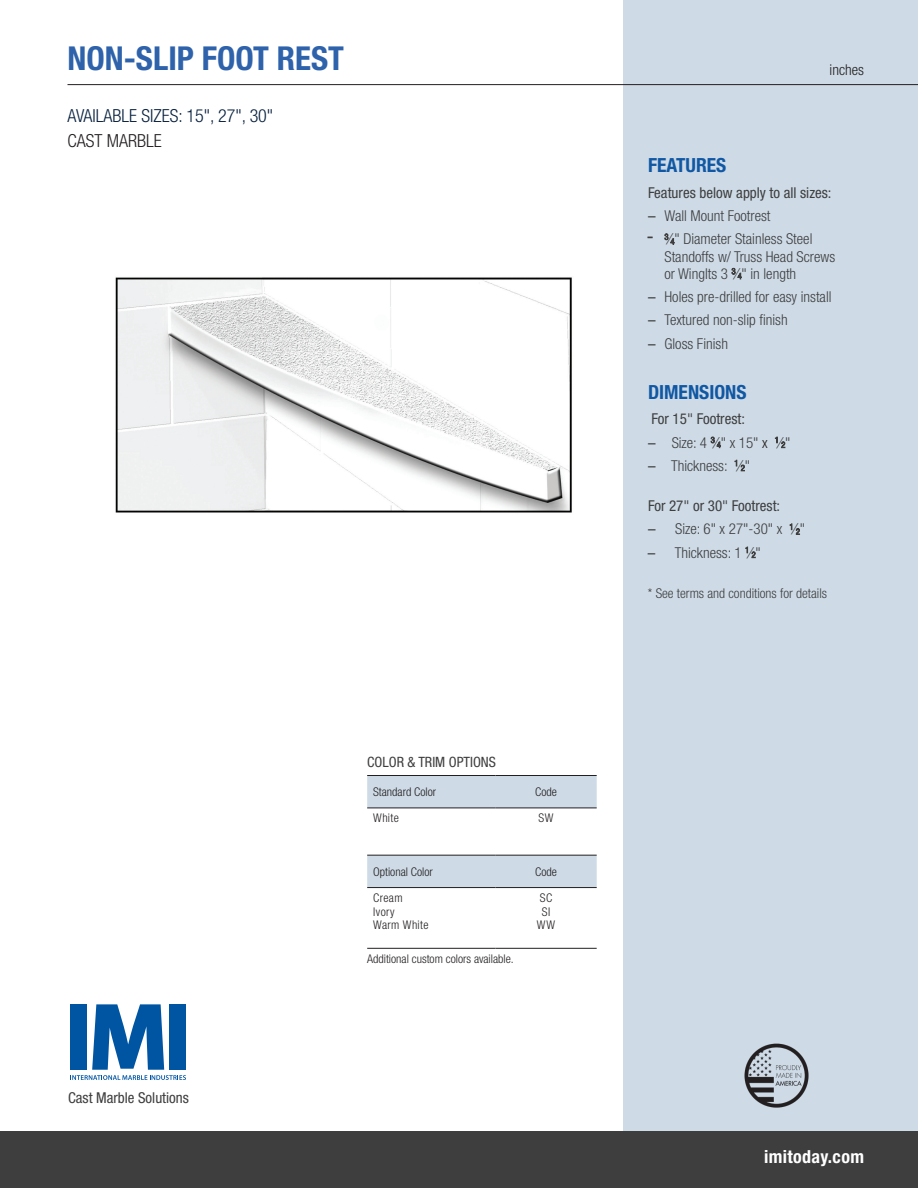
<style>
.page{position:relative;width:918px;height:1188px;background:#fff}
.page>*{position:absolute;margin:0;border:0;box-sizing:border-box;transform-origin:0 0}
.Tub_Name{font:700 condensed 33px "Helvetica Neue LT Std";color:#2e62ab}
.FEATURES{font:700 condensed 19.5px "Helvetica Neue LT Std";color:#1057a4}
.Dk_Blue_subheads{font:300 condensed 18px "Helvetica Neue LT Std";color:#08213f}
.t1{font:700 condensed 18px "Helvetica Neue LT Std";letter-spacing:.02em;color:#fff}
.Dk_Blue_subheads-2{font:300 condensed 18px "Helvetica Neue LT Std";color:#231f20}
.t2{font:300 condensed 15px/17.2px "Helvetica Neue LT Std";color:#3e3e3f}
.features_subhead{font:condensed 15px "Helvetica Neue LT Std";color:#3e3e3f}
.t3{font:300 condensed 15px "Helvetica Neue LT Std";color:#231f20}
.Colors___Trim{font:condensed 14.25px "Helvetica Neue LT Std";color:#3e3e3f}
.Compliant_with{font:300 condensed 13.5px "Helvetica Neue LT Std";color:#3e3e3f}
.table_body{font:300 condensed 12px "Helvetica Neue LT Std";color:#231f20}
.colors_trim_body{font:300 condensed 12px "Helvetica Neue LT Std";letter-spacing:.03em;color:#231f20}
.s1{font-weight:400;font-stretch:normal}
.s2{font-size:8.25px}
.s3{color:#231f20}
</style>
<div class="page">
<div style="left:623px;top:0;width:295px;height:1134px;background:#cedbe6"></div>
<hr style="left:68px;top:84px;width:850px;height:1px;background:#231f20">
<div style="left:0;top:1131px;width:918px;height:57px;background:#3e3e3f"></div>
<img style="left:744px;top:1043px;width:65px;height:65px">
<svg style="left:70px;top:1004px;width:116px;height:76px"></svg>
<svg style="left:367px;top:776px;width:230px;height:111px"></svg>
<hr style="left:367px;top:775px;width:128px;height:1px;background:#231f20">
<hr style="left:495px;top:775px;width:102px;height:1px;background:#231f20">
<hr style="left:367px;top:808px;width:128px;height:1px;background:#231f20">
<hr style="left:495px;top:808px;width:102px;height:1px;background:#231f20">
<hr style="left:367px;top:855px;width:128px;height:1px;background:#231f20">
<hr style="left:495px;top:855px;width:102px;height:1px;background:#231f20">
<hr style="left:367px;top:887px;width:128px;height:1px;background:#231f20">
<hr style="left:495px;top:887px;width:102px;height:1px;background:#231f20">
<hr style="left:367px;top:948px;width:128px;height:1px;background:#231f20">
<hr style="left:495px;top:948px;width:102px;height:1px;background:#231f20">
<img style="left:115px;top:277px;width:457px;height:236px">
<p class="Tub_Name" style="left:68px;top:39px;width:278px">NON-SLIP FOOT REST</p>
<p class="Dk_Blue_subheads" style="left:68px;top:106px;width:207px">AVAILABLE SIZES: 15", 27", 30"</p>
<p class="Dk_Blue_subheads-2" style="left:68px;top:130px;width:96px">CAST MARBLE</p>
<p class="features_subhead" style="left:68px;top:1089px;width:122px">Cast Marble Solutions</p>
<p class="Colors___Trim" style="left:367px;top:754px;width:130px">COLOR &amp; TRIM OPTIONS</p>
<p class="table_body" style="left:373px;top:785px;width:65px">Standard Color</p>
<p class="table_body" style="left:535px;top:785px;width:23px">Code</p>
<p class="colors_trim_body" style="left:373px;top:811px;width:27px">White</p>
<p class="colors_trim_body" style="left:539px;top:811px;width:16px">SW</p>
<p class="table_body" style="left:373px;top:865px;width:61px">Optional Color</p>
<p class="table_body" style="left:535px;top:865px;width:23px">Code</p>
<p class="colors_trim_body" style="left:373px;top:891px;width:31px">Cream</p>
<p class="colors_trim_body" style="left:373px;top:905px;width:23px">Ivory</p>
<p class="colors_trim_body" style="left:373px;top:918px;width:57px">Warm White</p>
<p class="colors_trim_body" style="left:540px;top:891px;width:14px">SC</p>
<p class="colors_trim_body" style="left:542px;top:905px;width:10px">SI</p>
<p class="colors_trim_body" style="left:537px;top:918px;width:20px">WW</p>
<p class="table_body" style="left:367px;top:952px;width:148px">Additional custom colors available.</p>
<p class="t3" style="left:830px;top:61px;width:36px">inches</p>
<p class="FEATURES" style="left:648px;top:153px;width:80px">FEATURES</p>
<p class="features_subhead" style="left:648px;top:184px;width:185px">Features below apply to all sizes:</p>
<p class="t2" style="left:648px;top:207px;width:124px"><span class="s1">–</span> Wall Mount Footrest</p>
<p class="t2" style="left:664px;top:230px;width:172px;text-indent:-16px"><sup>–</sup> <sup>3</sup>⁄<span class="s2">4</span>" Diameter Stainless Steel<br>Standoffs w/ Truss Head Screws or WingIts 3 <sup>3</sup>⁄<span class="s2">4</span>" in length</p>
<p class="t2" style="left:648px;top:288px;width:185px"><span class="s1">–</span> Holes pre-drilled for easy install</p>
<p class="t2" style="left:648px;top:311px;width:141px"><span class="s1">–</span> Textured non-slip finish</p>
<p class="t2" style="left:648px;top:334px;width:82px"><span class="s1">–</span> Gloss Finish</p>
<p class="FEATURES" style="left:648px;top:380px;width:100px">DIMENSIONS</p>
<p class="features_subhead" style="left:652px;top:410px;width:95px">For 15" Footrest:</p>
<p class="t2" style="left:648px;top:434px;width:144px"><span class="s1">–</span> Size: 4 <sup>3</sup>⁄<span class="s2">4</span>" x 15" <span class="s3">x</span> <sup>1</sup>⁄<span class="s2">2</span>"</p>
<p class="t2" style="left:648px;top:457px;width:104px"><span class="s1">–</span> Thickness: <sup>1</sup>⁄<span class="s2">2</span>"</p>
<p class="features_subhead" style="left:648px;top:497px;width:134px">For 27" or 30" Footrest:</p>
<p class="t2" style="left:648px;top:520px;width:159px"><span class="s1">–</span> Size: 6" x 27"-30" x <sup>1</sup>⁄<span class="s2">2</span>"</p>
<p class="t2" style="left:648px;top:544px;width:114px"><span class="s1">–</span> Thickness: 1 <sup>1</sup>⁄<span class="s2">2</span>"</p>
<p class="Compliant_with" style="left:648px;top:586px;width:181px">* See terms and conditions for details</p>
<p class="t1" style="left:764px;top:1146px;width:101px">imitoday.com</p>
</div>
